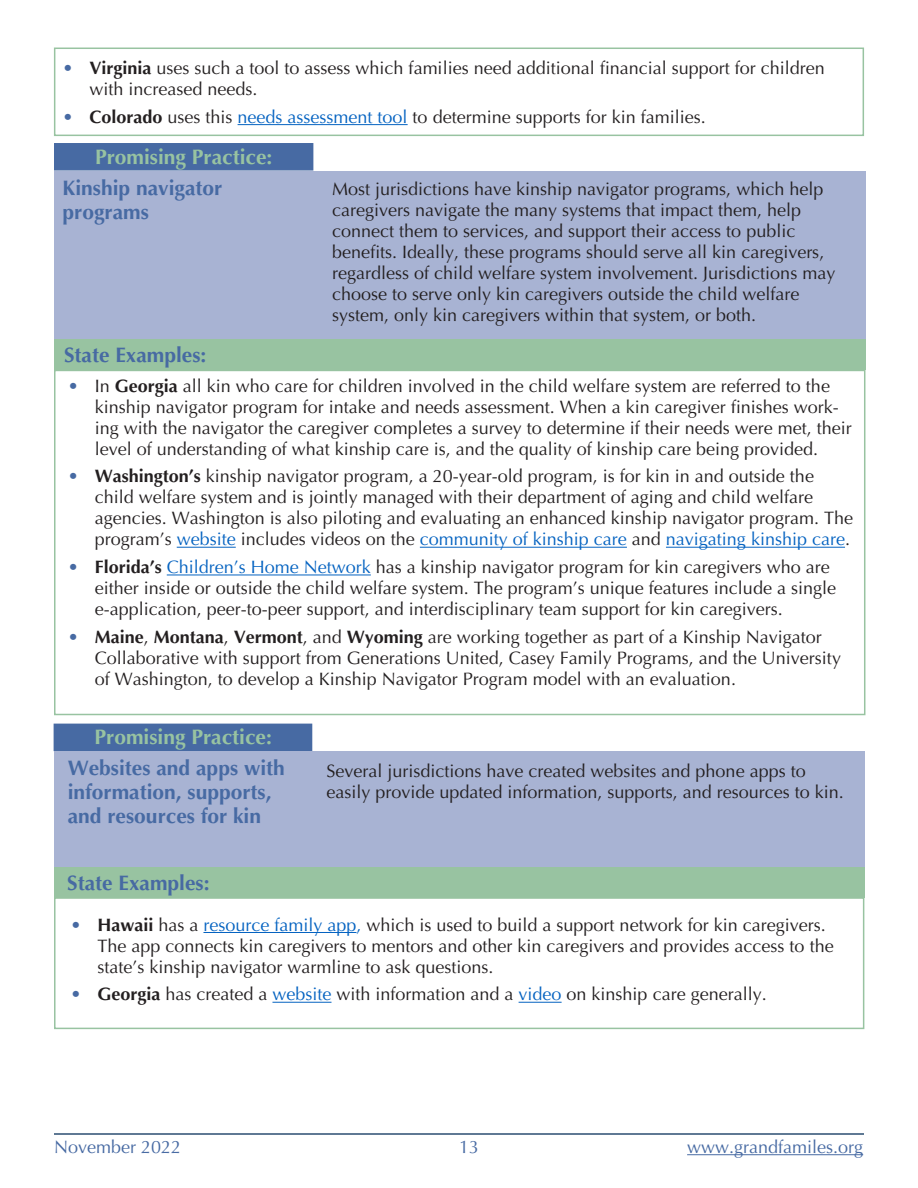
<style>
.page{position:relative;width:918px;height:1188px;background:#fff}
.page>*{position:absolute;margin:0;border:0;box-sizing:border-box;transform-origin:0 0}
.Heading{font:700 21px/24px "Optima";color:#476aa3}
.Heading-2{font:700 21px "Optima";color:#98c3a1}
.Body_Text{font:18px/21px "Optima";color:#231f20}
.t1{font:18px "Optima";color:#476aa3}
.s1{color:#476aa3}
.s2{font-weight:700}
.s3{color:#0563c1}
</style>
<div class="page">
<hr style="left:687px;top:1154px;width:176px;height:1px;background:#476aa3">
<hr style="left:54px;top:1133px;width:810px;height:2px;background:#2b4e72">
<div style="left:54px;top:48px;width:810px;height:88px;border:2px solid #98c3a1"></div>
<div style="left:54px;top:143px;width:259px;height:28px;background:#476aa3;border:2px solid #476aa3"></div>
<div style="left:54px;top:171px;width:811px;height:168px;background:#a8b3d3"></div>
<div style="left:54px;top:339px;width:811px;height:31px;background:#98c3a1"></div>
<hr style="left:177px;top:547px;width:59px;height:1px;background:#0563c1">
<hr style="left:420px;top:547px;width:207px;height:1px;background:#0563c1">
<hr style="left:666px;top:547px;width:179px;height:1px;background:#0563c1">
<hr style="left:167px;top:575px;width:204px;height:1px;background:#0563c1">
<div style="left:54px;top:370px;width:811px;height:345px;border:2px solid #98c3a1"></div>
<hr style="left:238px;top:124px;width:170px;height:1px;background:#0563c1">
<div style="left:54px;top:724px;width:258px;height:27px;background:#476aa3"></div>
<div style="left:54px;top:751px;width:810px;height:120px;background:#a8b3d3"></div>
<div style="left:54px;top:867px;width:810px;height:30px;background:#98c3a1"></div>
<hr style="left:203px;top:932px;width:154px;height:1px;background:#0563c1">
<hr style="left:272px;top:1002px;width:60px;height:1px;background:#0563c1">
<hr style="left:519px;top:1002px;width:43px;height:1px;background:#0563c1">
<div style="left:54px;top:897px;width:810px;height:132px;border:2px solid #98c3a1"></div>
<p class="Body_Text" style="left:90px;top:58px;width:737px;text-indent:-27px"><span class="s1">•</span> <span class="s2">Virginia</span> uses such a tool to assess which families need additional financial support for children with increased needs.</p>
<p class="Body_Text" style="left:63px;top:106px;width:645px"><span class="s1">•</span> <span class="s2">Colorado</span> uses this <span class="s3">needs assessment tool</span> to determine supports for kin families.</p>
<p class="Heading-2" style="left:95px;top:145px;width:179px">Promising Practice:</p>
<p class="Heading" style="left:63px;top:176px;width:161px">Kinship navigator programs</p>
<p class="Body_Text" style="left:332px;top:179px;width:505px">Most jurisdictions have kinship navigator programs, which help caregivers navigate the many systems that impact them, help connect them to services, and support their access to public benefits. Ideally, these programs should serve all kin caregivers, regardless of child welfare system involvement. Jurisdictions may choose to serve only kin caregivers outside the child welfare system, only kin caregivers within that system, or both.</p>
<p class="Heading" style="left:64px;top:343px;width:144px">State Examples:</p>
<p class="Body_Text" style="left:95px;top:375px;width:759px;text-indent:-27px"><span class="s1">•</span> In <span class="s2">Georgia</span> all kin who care for children involved in the child welfare system are referred to the kinship navigator program for intake and needs assessment. When a kin caregiver finishes work&shy;ing with the navigator the caregiver completes a survey to determine if their needs were met, their level of understanding of what kinship care is, and the quality of kinship care being provided.</p>
<p class="Body_Text" style="left:95px;top:466px;width:760px;text-indent:-27px"><span class="s1">•</span> <span class="s2">Washington’s</span> kinship navigator program, a 20-year-old program, is for kin in and outside the child welfare system and is jointly managed with their department of aging and child welfare agencies. Washington is also piloting and evaluating an enhanced kinship navigator program. The program’s <span class="s3">website</span> includes videos on the <span class="s3">community of kinship care</span> and <span class="s3">navigating kinship care</span>.</p>
<p class="Body_Text" style="left:95px;top:557px;width:743px;text-indent:-27px"><span class="s1">•</span> <span class="s2">Florida’s</span> <span class="s3">Children’s Home Network</span> has a kinship navigator program for kin caregivers who are either inside or outside the child welfare system. The program’s unique features include a single e-application, peer-to-peer support, and interdisciplinary team support for kin caregivers.</p>
<p class="Body_Text" style="left:95px;top:627px;width:748px;text-indent:-27px"><span class="s1">•</span> <span class="s2">Maine</span>, <span class="s2">Montana</span>, <span class="s2">Vermont</span>, and <span class="s2">Wyoming</span> are working together as part of a Kinship Navigator<br>Collaborative with support from Generations United, Casey Family Programs, and the University of Washington, to develop a Kinship Navigator Program model with an evaluation.</p>
<p class="Heading-2" style="left:95px;top:725px;width:179px">Promising Practice:</p>
<p class="Heading" style="left:68px;top:756px;width:219px">Websites and apps with information, supports, and resources for kin</p>
<p class="Body_Text" style="left:327px;top:761px;width:519px">Several jurisdictions have created websites and phone apps to easily provide updated information, supports, and resources to kin.</p>
<p class="Heading" style="left:67px;top:871px;width:144px">State Examples:</p>
<p class="Body_Text" style="left:97px;top:914px;width:738px;text-indent:-27px"><span class="s1">•</span> <span class="s2">Hawaii</span> has a <span class="s3">resource family app,</span> which is used to build a support network for kin caregivers.<br>The app connects kin caregivers to mentors and other kin caregivers and provides access to the state’s kinship navigator warmline to ask questions.</p>
<p class="Body_Text" style="left:70px;top:984px;width:698px"><span class="s1">•</span> <span class="s2">Georgia</span> has created a <span class="s3">website</span> with information and a <span class="s3">video</span> on kinship care generally.</p>
<p class="t1" style="left:54px;top:1136px;width:129px">November 2022</p>
<p class="t1" style="left:459px;top:1136px;width:22px">13</p>
<p class="t1" style="left:687px;top:1136px;width:178px">www.grandfamiles.org</p>
</div>
